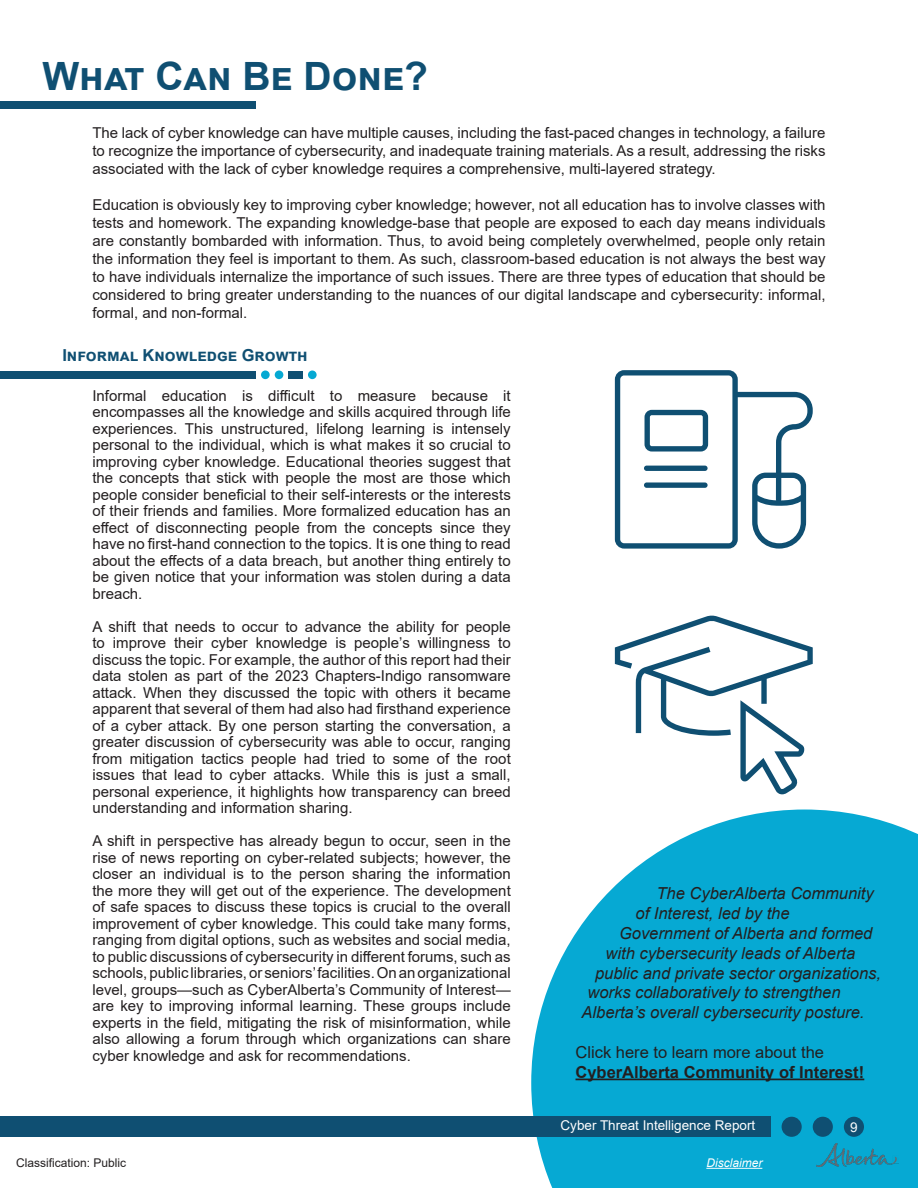
<style>
.page{position:relative;width:918px;height:1188px;background:#fff}
.page>*{position:absolute;margin:0;border:0;box-sizing:border-box;transform-origin:0 0}
.t1{font:700 39px "Arial";color:#0f4f72}
.t2{font:italic 16.5px "Arial";color:#231f20}
.t3{font:700 16.5px/19.8px "Arial";color:#231f20}
.Internal_Headers-_Blue{font:700 16.5px "Arial";color:#0f4f72}
.Table_Interior{font:15px/16.5px "Arial";color:#231f20;text-align:justify}
.t4{font:13.5px "Arial";color:#fff}
.t5{font:12px "Arial";color:#231f20}
.t6{font:italic 12px "Arial";color:#fff}
.s1{font-weight:400}
</style>
<div class="page">
<svg style="left:615px;top:615px;width:198px;height:179px"></svg>
<svg style="left:531px;top:810px;width:387px;height:378px;background:#25b3d8"></svg>
<hr style="left:576px;top:1079px;width:288px;height:1px;background:#231f20">
<div style="left:844px;top:1117px;width:20px;height:20px;background:#0f4f72;border-radius:50%"></div>
<div style="left:0;top:1117px;width:771px;height:20px;background:#0f4f72"></div>
<div style="left:813px;top:1117px;width:20px;height:20px;background:#0f4f72;border-radius:50%"></div>
<div style="left:782px;top:1117px;width:20px;height:20px;background:#0f4f72;border-radius:50%"></div>
<img style="left:817px;top:1143px;width:82px;height:23px">
<div style="left:0;top:102px;width:256px;height:7px;background:#0f4f72"></div>
<div style="left:0;top:371px;width:256px;height:7px;background:#0f4f72"></div>
<div style="left:261px;top:371px;width:9px;height:8px;background:#06a9d3;border-radius:50%"></div>
<div style="left:308px;top:371px;width:9px;height:8px;background:#06a9d3;border-radius:50%"></div>
<div style="left:275px;top:371px;width:8px;height:8px;background:#06a9d3;border-radius:50%"></div>
<div style="left:288px;top:371px;width:15px;height:7px;background:#0f4f72"></div>
<svg style="left:615px;top:370px;width:198px;height:179px"></svg>
<hr style="left:706px;top:1168px;width:56px;height:1px;background:#fff">
<p class="t1" style="left:43px;top:49px;width:387px">What Can Be Done?</p>
<p class="Table_Interior" style="left:92px;top:124px;width:735px;line-height:18px">The lack of cyber knowledge can have multiple causes, including the fast-paced changes in technology, a failure to recognize the importance of cybersecurity, and inadequate training materials. As a result, addressing the risks associated with the lack of cyber knowledge requires a comprehensive, multi-layered strategy.</p>
<p class="Table_Interior" style="left:92px;top:196px;width:735px;line-height:18px">Education is obviously key to improving cyber knowledge; however, not all education has to involve classes with tests and homework. The expanding knowledge-base that people are exposed to each day means individuals are constantly bombarded with information. Thus, to avoid being completely overwhelmed, people only retain the information they feel is important to them. As such, classroom-based education is not always the best way to have individuals internalize the importance of such issues. There are three types of education that should be considered to bring greater understanding to the nuances of our digital landscape and cybersecurity: informal, formal, and non-formal.</p>
<p class="Internal_Headers-_Blue" style="left:62px;top:344px;width:247px">Informal Knowledge Growth</p>
<p class="Table_Interior" style="left:92px;top:387px;width:420px">Informal education is difficult to measure because it encompasses all the knowledge and skills acquired through life experiences. This unstructured, lifelong learning is intensely personal to the individual, which is what makes it so crucial to improving cyber knowledge. Educational theories suggest that the concepts that stick with people the most are those which people consider beneficial to their self-interests or the interests of their friends and families. More formalized education has an effect of disconnecting people from the concepts since they have no first-hand connection to the topics. It is one thing to read about the effects of a data breach, but another thing entirely to be given notice that your information was stolen during a data breach.</p>
<p class="Table_Interior" style="left:92px;top:618px;width:420px">A shift that needs to occur to advance the ability for people to improve their cyber knowledge is people’s willingness to discuss the topic. For example, the author of this report had their data stolen as part of the 2023 Chapters-Indigo ransomware attack. When they discussed the topic with others it became apparent that several of them had also had firsthand experience of a cyber attack. By one person starting the conversation, a greater discussion of cybersecurity was able to occur, ranging from mitigation tactics people had tried to some of the root issues that lead to cyber attacks. While this is just a small, personal experience, it highlights how transparency can breed understanding and information sharing.</p>
<p class="Table_Interior" style="left:92px;top:833px;width:420px">A shift in perspective has already begun to occur, seen in the rise of news reporting on cyber-related subjects; however, the closer an individual is to the person sharing the information the more they will get out of the experience. The development of safe spaces to discuss these topics is crucial to the overall improvement of cyber knowledge. This could take many forms, ranging from digital options, such as websites and social media, to public discussions of cybersecurity in different forums, such as schools, public libraries, or seniors’ facilities. On an organizational level, groups—such as CyberAlberta’s Community of Interest— are key to improving informal learning. These groups include experts in the field, mitigating the risk of misinformation, while also allowing a forum through which organizations can share cyber knowledge and ask for recommendations.</p>
<p class="t2" style="left:657px;top:883px;width:219px">The CyberAlberta Community</p>
<p class="t2" style="left:636px;top:903px;width:156px">of Interest, led by the</p>
<p class="t2" style="left:619px;top:923px;width:255px">Government of Alberta and formed</p>
<p class="t2" style="left:606px;top:942px;width:251px">with cybersecurity leads of Alberta</p>
<p class="t2" style="left:595px;top:962px;width:288px">public and private sector organizations,</p>
<p class="t2" style="left:588px;top:982px;width:255px">works collaboratively to strengthen</p>
<p class="t2" style="left:582px;top:1002px;width:285px">Alberta’s overall cybersecurity posture.</p>
<p class="t3" style="left:576px;top:1042px;width:290px"><span class="s1">Click here to learn more about the<br></span>CyberAlberta Community of Interest!</p>
<p class="t4" style="left:561px;top:1116px;width:196px">Cyber Threat Intelligence Report</p>
<p class="t4" style="left:850px;top:1118px;width:9px">9</p>
<p class="t5" style="left:16px;top:1155px;width:112px">Classification: Public</p>
<p class="t6" style="left:706px;top:1155px;width:57px">Disclaimer</p>
</div>
